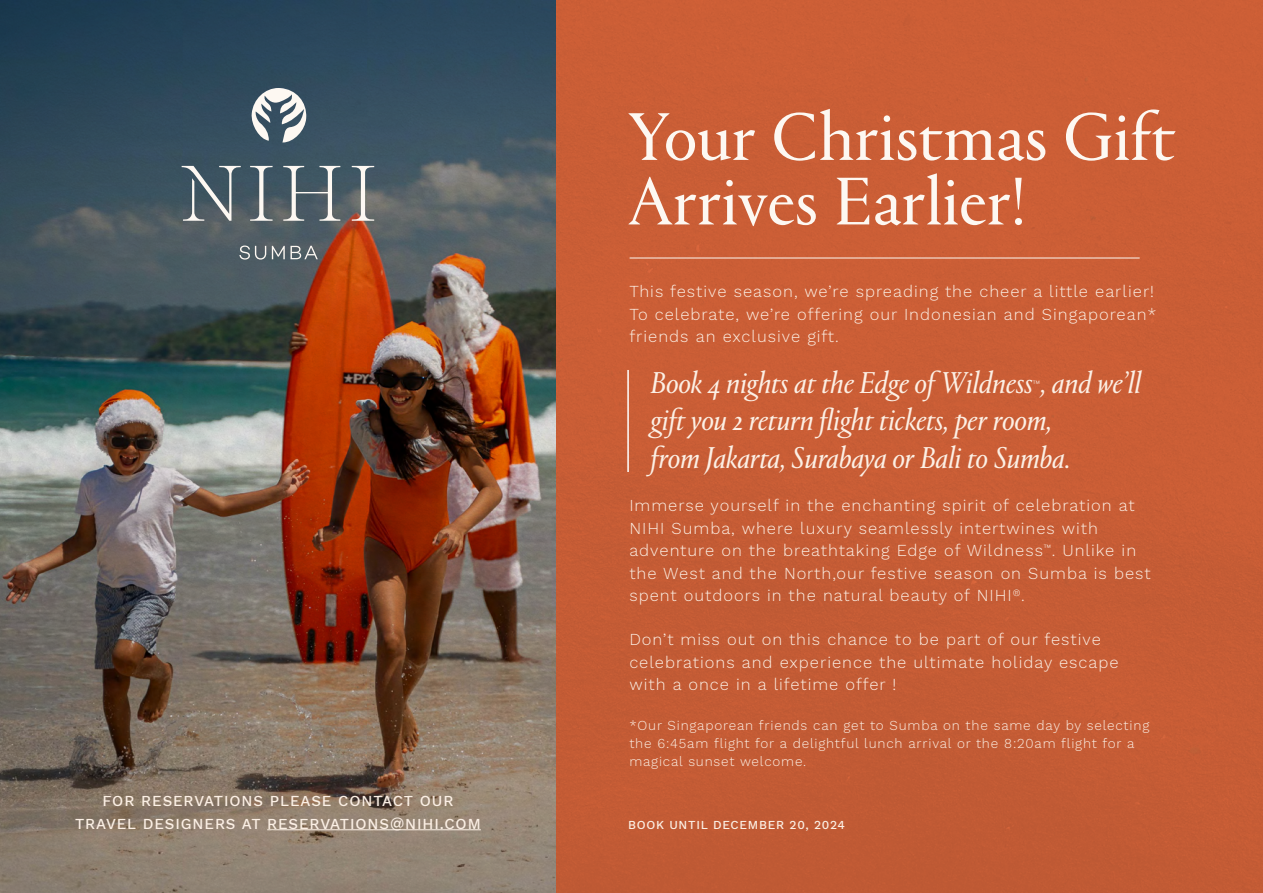
<style>
.page{position:relative;width:1263px;height:893px;background:#fff}
.page>*{position:absolute;margin:0;border:0;box-sizing:border-box;transform-origin:0 0}
.t1{font:70.5px/64.5px "Portrait";color:#fdf8f2}
.t2{font:italic 31.5px/37.5px "Portrait";letter-spacing:-.01em;color:#fcf0e5}
.t3{font:300 16.5px/22.5px "Work Sans";letter-spacing:.06em;color:#fcf0e5}
.t4{font:500 15px/22.5px "Work Sans";letter-spacing:.06em;color:#fcf0e5;text-align:center}
.t5{font:300 13.5px/18px "Work Sans";letter-spacing:.06em;color:#fcf0e5}
.t6{font:500 12px "Work Sans";letter-spacing:.06em;color:#fcf0e5}
.t7{font:300 9.6px "Work Sans";color:#fcf0e5}
</style>
<div class="page">
<img style="left:0;top:0;width:1263px;height:893px">
<hr style="left:267px;top:829px;width:214px;height:1px;background:#fcf0e5">
<hr style="left:630px;top:258px;width:510px;height:1px;background:#fdf8f2">
<svg style="left:283px;top:166px;width:57px;height:55px"></svg>
<svg style="left:352px;top:166px;width:22px;height:55px"></svg>
<svg style="left:250px;top:166px;width:23px;height:55px"></svg>
<svg style="left:182px;top:166px;width:59px;height:55px"></svg>
<svg style="left:239px;top:246px;width:79px;height:14px"></svg>
<svg style="left:251px;top:88px;width:56px;height:54px"></svg>
<hr style="left:627px;top:370px;width:2px;height:102px;background:#fff">
<p class="t4" style="left:75px;top:789px;width:407px">FOR RESERVATIONS PLEASE CONTACT OUR<br>TRAVEL DESIGNERS AT RESERVATIONS@NIHI.COM</p>
<h1 class="t1" style="left:628px;top:103px;width:549px">Your Christmas Gift<br>Arrives Earlier!</h1>
<p class="t3" style="left:629px;top:280px;width:528px">This festive season, we’re spreading the cheer a little earlier!<br>To celebrate, we’re offering our Indonesian and Singaporean* friends an exclusive gift.</p>
<h2 class="t2" style="left:651px;top:363px;width:492px">Book 4 nights at the Edge of Wildness , and we’ll</h2>
<p class="t7" style="left:1033px;top:377px;width:9px">™</p>
<h2 class="t2" style="left:651px;top:400px;width:421px">gift you 2 return flight tickets, per room, from Jakarta, Surabaya or Bali to Sumba.</h2>
<p class="t3" style="left:629px;top:494px;width:523px">Immerse yourself in the enchanting spirit of celebration at NIHI Sumba, where luxury seamlessly intertwines with adventure on the breathtaking Edge of Wildness<sup>™</sup>. Unlike in the West and the North,our festive season on Sumba is best spent outdoors in the natural beauty of NIHI<sup>®</sup>.</p>
<p class="t3" style="left:629px;top:628px;width:491px">Don’t miss out on this chance to be part of our festive celebrations and experience the ultimate holiday escape with a once in a lifetime offer !</p>
<p class="t5" style="left:629px;top:715px;width:521px">*Our Singaporean friends can get to Sumba on the same day by selecting the 6:45am flight for a delightful lunch arrival or the 8:20am flight for a magical sunset welcome.</p>
<p class="t6" style="left:628px;top:816px;width:218px">BOOK UNTIL DECEMBER 20, 2024</p>
</div>
